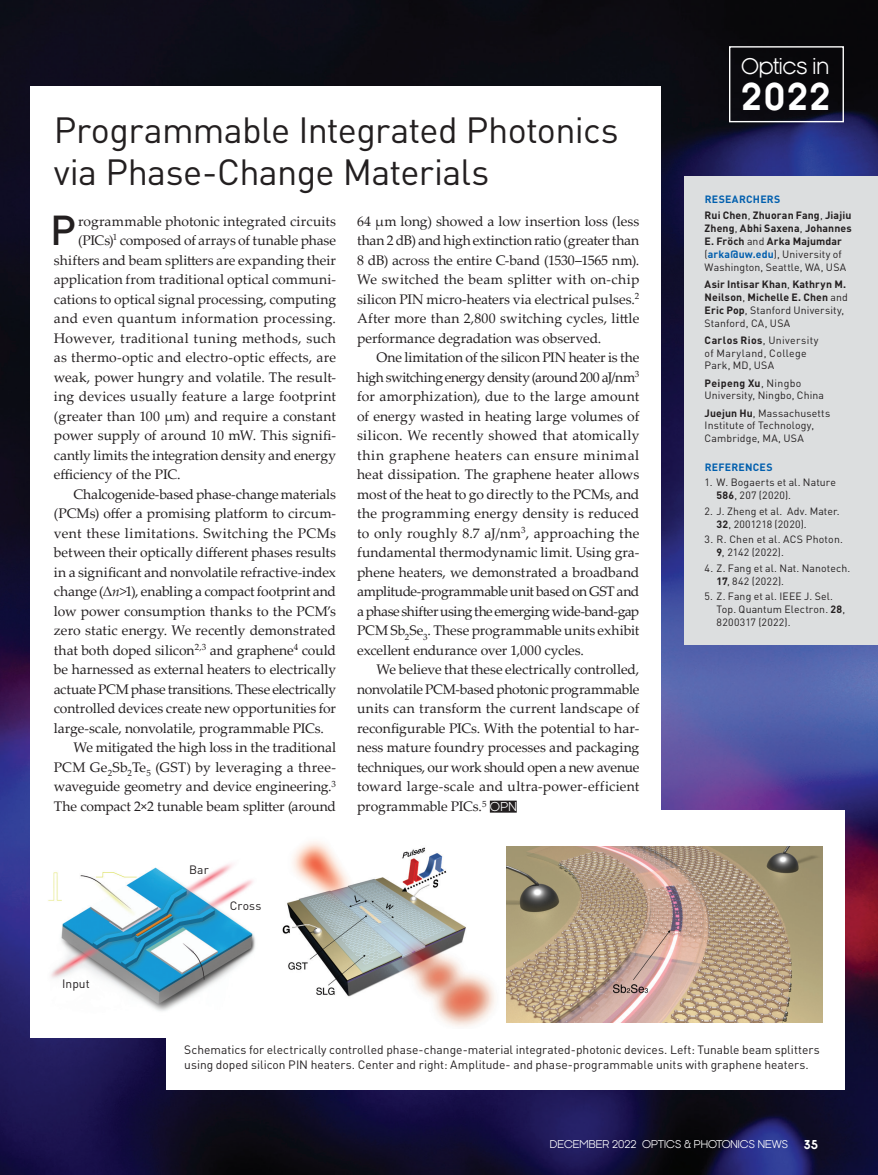
<style>
.page{position:relative;width:878px;height:1175px;background:#fff}
.page>*{position:absolute;margin:0;border:0;box-sizing:border-box;transform-origin:0 0}
._4-Body-1st_paragrap{font:500 41.25px "DINOT";color:#231f20}
._2-Headline{font:36px/42px "DINOT";letter-spacing:-.02em;color:#231f20}
.t1{font:700 36px "Kamerik 105";color:#fff}
.t2{font:21px "Kamerik 105";letter-spacing:-.02em;color:#fff}
._4-Body{font:13.8px/19.5px "Palatino Linotype";letter-spacing:-.005em;color:#231f20;text-align:justify}
._4-Body-1st_paragrap-2{font:13.8px "Palatino Linotype";letter-spacing:.005em;color:#231f20}
._4-Body-1st_paragrap-3{font:13.8px "Palatino Linotype";letter-spacing:.025em;color:#231f20}
._5-Caption{font:12px/15px "DINOT";color:#231f20}
.t3{font:700 12px "Kamerik 105";color:#fff}
._6-Authors{font:700 10.5px/12.9px "DINOT";letter-spacing:.01em;color:#231f20}
._6-References{font:10.5px/12.8px "DINOT";letter-spacing:.015em;color:#231f20}
._6-Authors-2{font:10.5px/12.8px "DINOT";letter-spacing:.015em;color:#231f20}
.t4{font:10.5px "Kamerik 105";color:#fff}
._6-Reference_title{font:700 10.5px "DINOT";letter-spacing:.025em;color:#015fae}
.s1{font-family:"Kamerik 105";font-size:12px;color:#fff}
.s2{font-style:italic}
.s3{font-weight:400}
.s4{color:#015fae}
.s5{font-weight:700}
</style>
<div class="page">
<img style="left:0;top:0;width:878px;height:1174px">
<div style="left:729px;top:46px;width:114px;height:76px;border:1px solid #fff"></div>
<div style="left:30px;top:86px;width:631px;height:951px;background:#fff"></div>
<div style="left:684px;top:176px;width:194px;height:468px;background:#dcdedf"></div>
<div style="left:166px;top:810px;width:678px;height:279px;background:#fff"></div>
<img style="left:48px;top:863px;width:207px;height:148px">
<img style="left:506px;top:846px;width:316px;height:176px">
<img style="left:282px;top:841px;width:213px;height:186px">
<div style="left:490px;top:800px;width:26px;height:12px;background:#231f20"></div>
<p class="_2-Headline" style="left:54px;top:108px;width:566px">Programmable Integrated Photonics via Phase-Change Materials</p>
<p class="_4-Body-1st_paragrap" style="left:50px;top:204px;width:27px">P</p>
<p class="_4-Body-1st_paragrap-2" style="left:78px;top:211px;width:259px">rogrammable photonic integrated circuits</p>
<p class="_4-Body" style="left:357px;top:211px;width:284px">64 µm long) showed a low insertion loss (less than 2 dB) and high extinction ratio (greater than 8 dB) across the entire C-band (1530–1565 nm).<br>We switched the beam splitter with on-chip silicon PIN micro-heaters via electrical pulses.<sup>2<br></sup>After more than 2,800 switching cycles, little performance degradation was observed.</p>
<p class="_4-Body" style="left:357px;top:347px;width:284px;text-indent:20px">One limitation of the silicon PIN heater is the high switching energy density (around 200 aJ/nm<sup>3 </sup>for amorphization), due to the large amount of energy wasted in heating large volumes of silicon. We recently showed that atomically thin graphene heaters can ensure minimal heat dissipation. The graphene heater allows most of the heat to go directly to the PCMs, and the programming energy density is reduced to only roughly 8.7 aJ/nm<sup>3</sup>, approaching the fundamental thermodynamic limit. Using gra&shy;phene heaters, we demonstrated a broadband amplitude-programmable unit based on GST and a phase shifter using the emerging wide-band-gap PCM Sb<sub>2</sub>Se<sub>3</sub>. These programmable units exhibit excellent endurance over 1,000 cycles.</p>
<p class="_4-Body" style="left:357px;top:659px;width:284px;text-indent:20px">We believe that these electrically controlled, nonvolatile PCM-based photonic programmable units can transform the current landscape of reconfigurable PICs. With the potential to har&shy;ness mature foundry processes and packaging techniques, our work should open a new avenue toward large-scale and ultra-power-efficient programmable PICs.<sup>5</sup> <span class="s1">OPN</span></p>
<p class="_4-Body-1st_paragrap-2" style="left:78px;top:231px;width:259px">(PICs)<sup>1</sup> composed of arrays of tunable phase</p>
<p class="_4-Body-1st_paragrap-2" style="left:54px;top:250px;width:284px">shifters and beam splitters are expanding their</p>
<p class="_4-Body-1st_paragrap-2" style="left:54px;top:270px;width:284px">application from traditional optical communi-</p>
<p class="_4-Body-1st_paragrap-2" style="left:54px;top:289px;width:284px">cations to optical signal processing, computing</p>
<p class="_4-Body-1st_paragrap-3" style="left:54px;top:309px;width:284px">and even quantum information processing.</p>
<p class="_4-Body-1st_paragrap-3" style="left:54px;top:328px;width:284px">However, traditional tuning methods, such</p>
<p class="_4-Body-1st_paragrap-2" style="left:54px;top:348px;width:284px">as thermo-optic and electro-optic effects, are</p>
<p class="_4-Body-1st_paragrap-2" style="left:54px;top:367px;width:284px">weak, power hungry and volatile. The result-</p>
<p class="_4-Body-1st_paragrap-2" style="left:54px;top:387px;width:284px">ing devices usually feature a large footprint</p>
<p class="_4-Body-1st_paragrap-2" style="left:54px;top:406px;width:284px">(greater than 100 µm) and require a constant</p>
<p class="_4-Body-1st_paragrap-2" style="left:54px;top:426px;width:284px">power supply of around 10 mW. This signifi-</p>
<p class="_4-Body-1st_paragrap-2" style="left:54px;top:445px;width:284px">cantly limits the integration density and energy</p>
<p class="_4-Body-1st_paragrap-2" style="left:54px;top:465px;width:128px">efficiency of the PIC.</p>
<p class="_4-Body" style="left:54px;top:484px;width:284px;text-indent:20px">Chalcogenide-based phase-change materials (PCMs) offer a promising platform to circum&shy;vent these limitations. Switching the PCMs between their optically different phases results in a significant and nonvolatile refractive-index change (Δ<span class="s2">n</span>&gt;1), enabling a compact footprint and low power consumption thanks to the PCM’s zero static energy. We recently demonstrated that both doped silicon<sup>2,3</sup> and graphene<sup>4</sup> could be harnessed as external heaters to electrically actuate PCM phase transitions. These electrically controlled devices create new opportunities for large-scale, nonvolatile, programmable PICs.</p>
<p class="_4-Body" style="left:54px;top:737px;width:284px;text-indent:20px">We mitigated the high loss in the traditional PCM Ge<sub>2</sub>Sb<sub>2</sub>Te<sub>5</sub> (GST) by leveraging a three&shy;waveguide geometry and device engineering.<sup>3<br></sup>The compact 2×2 tunable beam splitter (around</p>
<p class="_5-Caption" style="left:62px;top:976px;width:29px">Input</p>
<p class="_5-Caption" style="left:189px;top:862px;width:21px">Bar</p>
<p class="_5-Caption" style="left:230px;top:897px;width:33px">Cross</p>
<h3 class="t2" style="left:741px;top:54px;width:90px">Optics in</h3>
<h2 class="t1" style="left:741px;top:76px;width:91px">2022</h2>
<p class="_6-Reference_title" style="left:704px;top:193px;width:77px">RESEARCHERS</p>
<p class="_6-Authors" style="left:704px;top:209px;width:149px">Rui Chen<span class="s3">,</span> Zhuoran Fang<span class="s3">,</span> Jiajiu<br>Zheng<span class="s3">,</span> Abhi Saxena<span class="s3">,</span> Johannes<br>E. Fröch <span class="s3">and</span> Arka Majumdar <span class="s3">(</span><span class="s4">arka@uw.edu</span><span class="s3">), University of<br>Washington, Seattle, WA, USA</span></p>
<p class="_6-Authors" style="left:704px;top:278px;width:145px">Asir Intisar Khan<span class="s3">,</span> Kathryn M.<br>Neilson<span class="s3">,</span> Michelle E. Chen <span class="s3">and<br></span>Eric Pop<span class="s3">, Stanford University,<br>Stanford, CA, USA</span></p>
<p class="_6-Authors-2" style="left:704px;top:333px;width:115px"><span class="s5">Carlos Rios</span>, University of Maryland, College<br>Park, MD, USA</p>
<p class="_6-Authors-2" style="left:704px;top:376px;width:121px"><span class="s5">Peipeng Xu</span>, Ningbo<br>University, Ningbo, China</p>
<p class="_6-Authors-2" style="left:704px;top:406px;width:127px"><span class="s5">Juejun Hu</span>, Massachusetts<br>Institute of Technology,<br>Cambridge, MA, USA</p>
<p class="_6-Reference_title" style="left:704px;top:460px;width:69px">REFERENCES</p>
<p class="_6-References" style="left:716px;top:476px;width:121px;text-indent:-12px">1. W. Bogaerts et al. Nature<br><span class="s5">586</span>, 207 (2020).</p>
<p class="_6-References" style="left:716px;top:504px;width:125px;text-indent:-12px">2. J. Zheng et al. Adv. Mater.<br><span class="s5">32</span>, 2001218 (2020).</p>
<p class="_6-References" style="left:716px;top:533px;width:128px;text-indent:-12px">3. R. Chen et al. ACS Photon.<br><span class="s5">9</span>, 2142 (2022).</p>
<p class="_6-References" style="left:716px;top:561px;width:135px;text-indent:-12px">4. Z. Fang et al. Nat. Nanotech.<br><span class="s5">17</span>, 842 (2022).</p>
<p class="_6-References" style="left:716px;top:590px;width:130px;text-indent:-12px">5. Z. Fang et al. IEEE J. Sel.<br>Top. Quantum Electron. <span class="s5">28</span>,<br>8200317 (2022).</p>
<p class="_5-Caption" style="left:184px;top:1041px;width:637px">Schematics for electrically controlled phase-change-material integrated-photonic devices. Left: Tunable beam splitters using doped silicon PIN heaters. Center and right: Amplitude- and phase-programmable units with graphene heaters.</p>
<p class="t4" style="left:550px;top:1138px;width:239px">DECEMBER 2022 OPTICS &amp; PHOTONICS NEWS</p>
<p class="t3" style="left:803px;top:1138px;width:16px">35</p>
</div>
